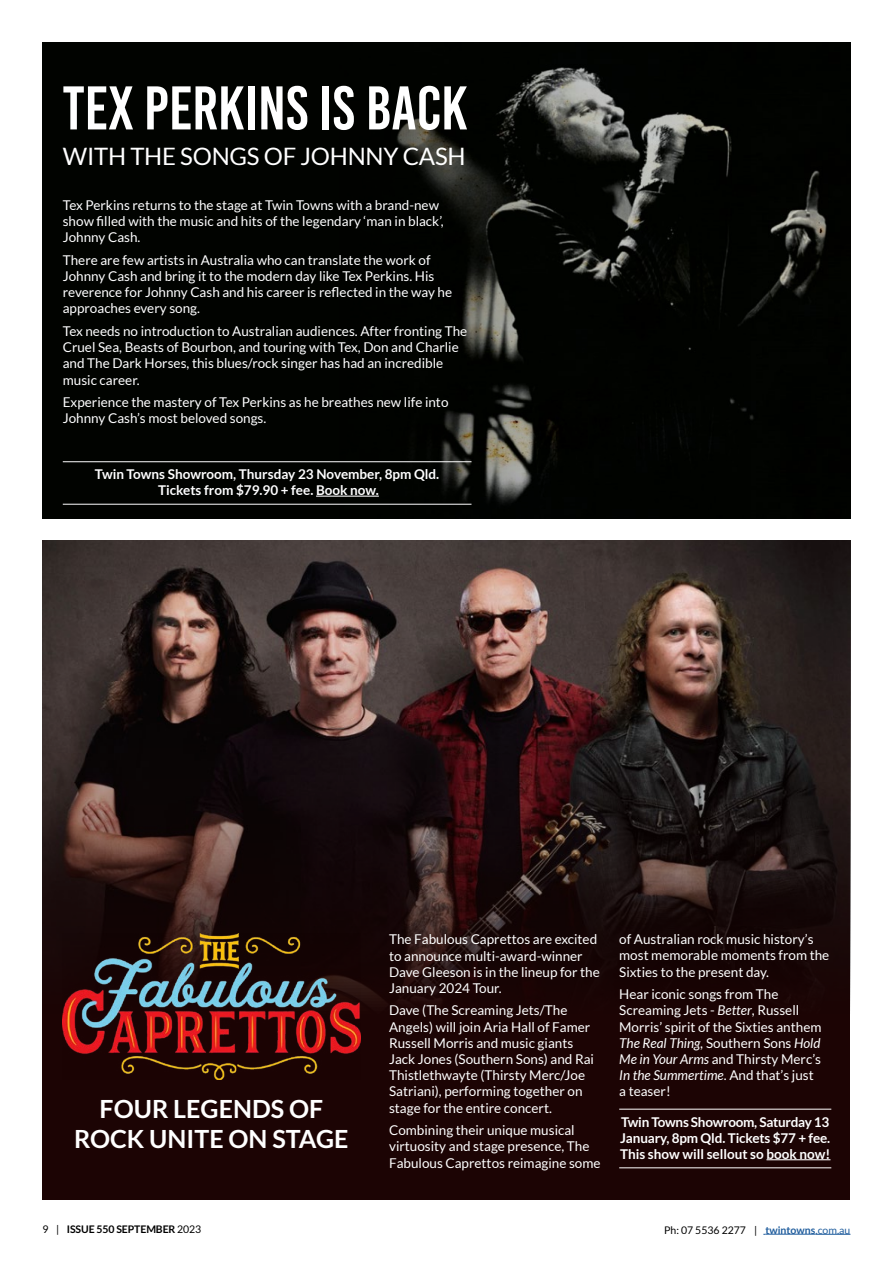
<style>
.page{position:relative;width:893px;height:1263px;background:#fff}
.page>*{position:absolute;margin:0;border:0;box-sizing:border-box;transform-origin:0 0}
.t1{font:61.5px "Bebas Kai";color:#fff}
.t2{font:700 25.05px/30.2px "Lato";color:#fff;text-align:center}
.t3{font:24px "Lato";letter-spacing:-.01em;color:#fff}
.t4{font:13.5px/16.2px "Lato";color:#fff}
.t5{font:700 13.5px/16.2px "Lato";color:#fff;text-align:center}
.t6{font:10.5px "Lato";color:#000}
.t7{font:700 10.5px "Lato";letter-spacing:-.01em;color:#000}
.s1{font-style:italic}
.s2{font-weight:400}
.s3{font-weight:700;color:#215e9e}
.s4{color:#215e9e}
</style>
<div class="page">
<hr style="left:765px;top:1234px;width:50px;height:1px;background:#215e9e">
<hr style="left:815px;top:1234px;width:35px;height:1px;background:#215e9e">
<div style="left:43px;top:540px;width:807px;height:659px;background:#1c0404"></div>
<img style="left:43px;top:540px;width:807px;height:476px">
<div style="left:43px;top:43px;width:807px;height:476px;background:#010300"></div>
<img style="left:336px;top:67px;width:491px;height:438px">
<hr style="left:63px;top:461px;width:408px;height:1px;background:#fff">
<hr style="left:63px;top:504px;width:408px;height:1px;background:#fff">
<hr style="left:316px;top:496px;width:63px;height:1px;background:#fff">
<img style="left:63px;top:933px;width:297px;height:146px">
<hr style="left:619px;top:1109px;width:212px;height:1px;background:#fff">
<hr style="left:619px;top:1167px;width:212px;height:1px;background:#fff">
<hr style="left:766px;top:1159px;width:64px;height:1px;background:#fff">
<h1 class="t1" style="left:63px;top:75px;width:406px">TEX PERKINS IS BACK</h1>
<h3 class="t3" style="left:63px;top:143px;width:404px">WITH THE SONGS OF JOHNNY CASH</h3>
<p class="t4" style="left:63px;top:197px;width:382px">Tex Perkins returns to the stage at Twin Towns with a brand-new show filled with the music and hits of the legendary ‘man in black’,<br>Johnny Cash.</p>
<p class="t4" style="left:63px;top:252px;width:391px">There are few artists in Australia who can translate the work of Johnny Cash and bring it to the modern day like Tex Perkins. His reverence for Johnny Cash and his career is reflected in the way he approaches every song.</p>
<p class="t4" style="left:63px;top:323px;width:406px">Tex needs no introduction to Australian audiences. After fronting The Cruel Sea, Beasts of Bourbon, and touring with Tex, Don and Charlie and The Dark Horses, this blues/rock singer has had an incredible music career.</p>
<p class="t4" style="left:63px;top:394px;width:387px">Experience the mastery of Tex Perkins as he breathes new life into<br>Johnny Cash’s most beloved songs.</p>
<p class="t5" style="left:95px;top:466px;width:346px">Twin Towns Showroom, Thursday 23 November, 8pm Qld.<br>Tickets from $79.90 + fee. Book now.</p>
<h2 class="t2" style="left:74px;top:1093px;width:276px">FOUR LEGENDS OF<br>ROCK UNITE ON STAGE</h2>
<p class="t4" style="left:389px;top:931px;width:212px">The Fabulous Caprettos are excited to announce multi-award-winner<br>Dave Gleeson is in the lineup for the<br>January 2024 Tour.</p>
<p class="t4" style="left:389px;top:1002px;width:206px">Dave (The Screaming Jets/The Angels) will join Aria Hall of Famer Russell Morris and music giants Jack Jones (Southern Sons) and Rai Thistlethwayte (Thirsty Merc/Joe Satriani), performing together on stage for the entire concert.</p>
<p class="t4" style="left:389px;top:1122px;width:213px">Combining their unique musical virtuosity and stage presence, The<br>Fabulous Caprettos reimagine some</p>
<p class="t4" style="left:619px;top:931px;width:212px">of Australian rock music history’s most memorable moments from the<br>Sixties to the present day.</p>
<p class="t4" style="left:619px;top:986px;width:204px">Hear iconic songs from The<br>Screaming Jets - <span class="s1">Better</span>, Russell<br>Morris’ spirit of the Sixties anthem<br><span class="s1">The Real Thing,</span> Southern Sons <span class="s1">Hold<br>Me in Your Arms</span> and Thirsty Merc’s<br><span class="s1">In the Summertime</span>. And that’s just a teaser!</p>
<p class="t5" style="left:620px;top:1113px;width:212px;text-align:justify">Twin Towns Showroom, Saturday 13<br>January, 8pm Qld. Tickets $77 + fee.<br>This show will sellout so book now!</p>
<p class="t7" style="left:43px;top:1223px;width:160px"><span class="s2">9 |</span> ISSUE 550 SEPTEMBER <span class="s2">2023</span></p>
<p class="t6" style="left:664px;top:1224px;width:188px">Ph: 07 5536 2277 | <span class="s3">twintowns</span><span class="s4">.com.au</span></p>
</div>
